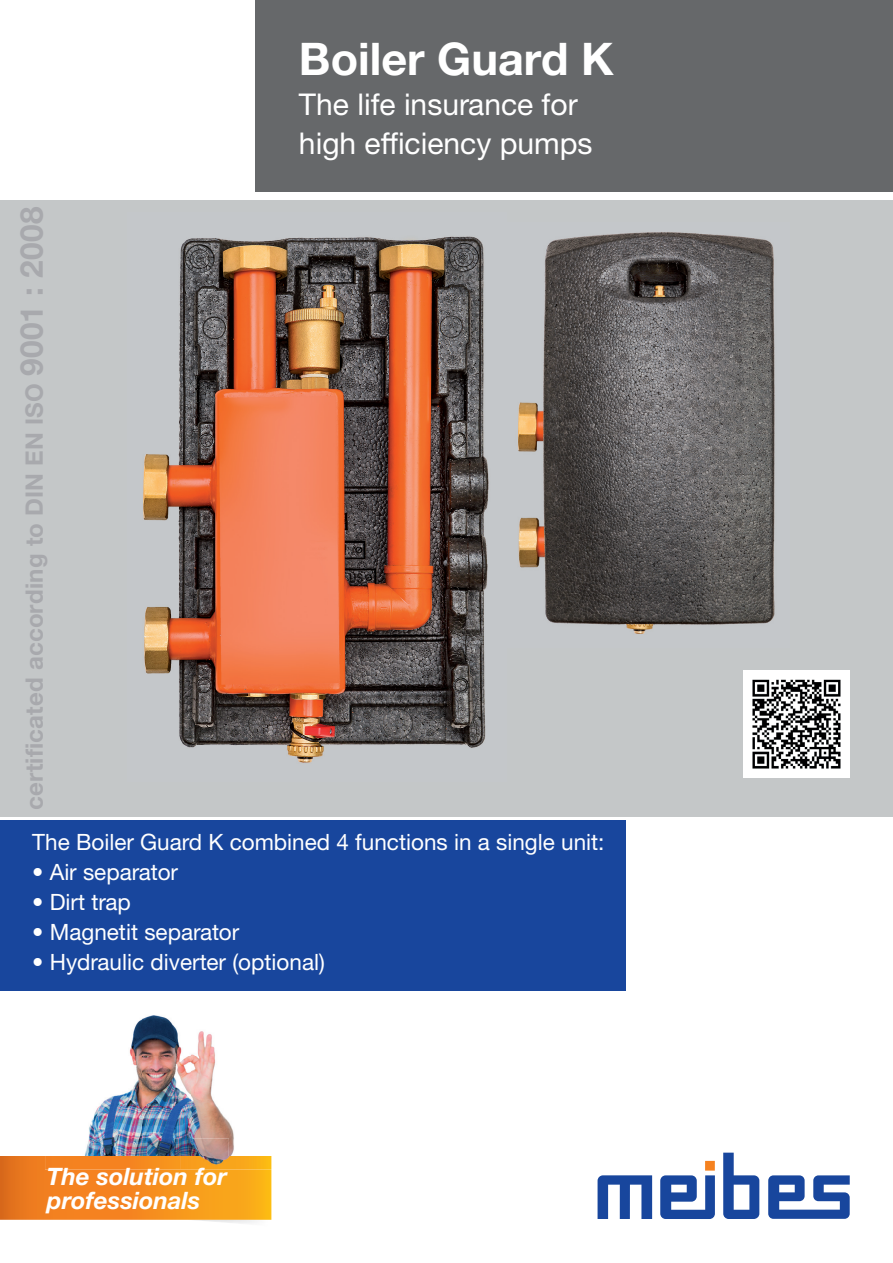
<style>
.page{position:relative;width:893px;height:1263px;background:#fff}
.page>*{position:absolute;margin:0;border:0;box-sizing:border-box;transform-origin:0 0}
.t1{font:700 45px "Helvetica Neue LTW1 G";color:#fff}
.t2{font:30px/39px "Helvetica Neue LTW1 G";color:#fff}
.t3{font:700 24px "Helvetica Neue LTW1 G";letter-spacing:.01em;color:#a8a9ad}
.t4{font:italic 700 24px/24px "Helvetica Neue LTW1 G";color:#fff}
.t5{font:22.5px "Helvetica Neue LTW1 G";color:#fff}
.s1{font-size:31.5px}
</style>
<div class="page">
<div style="left:0;top:200px;width:893px;height:616px;background:#c4c7c8"></div>
<div style="left:255px;top:0;width:638px;height:192px;background:#66686a"></div>
<div style="left:0;top:821px;width:625px;height:170px;background:#18469d"></div>
<img style="left:518px;top:232px;width:257px;height:402px">
<img style="left:143px;top:236px;width:346px;height:527px">
<svg style="left:598px;top:1175px;width:54px;height:44px"></svg>
<svg style="left:723px;top:1152px;width:36px;height:67px"></svg>
<svg style="left:768px;top:1175px;width:82px;height:44px"></svg>
<svg style="left:660px;top:1161px;width:55px;height:58px"></svg>
<img style="left:100px;top:1015px;width:117px;height:91px">
<img style="left:85px;top:1106px;width:58px;height:50px">
<img style="left:143px;top:1106px;width:49px;height:32px">
<img style="left:192px;top:1106px;width:42px;height:50px">
<img style="left:122px;top:1138px;width:107px;height:18px">
<svg style="left:0;top:1156px;width:272px;height:64px;background:#f28e1f"></svg>
<img style="left:743px;top:671px;width:106px;height:106px">
<h1 class="t1" style="left:299px;top:31px;width:316px">Boiler Guard K</h1>
<p class="t3" style="left:19px;top:810px;width:605px;rotate:-90deg">certificated according to DIN EN ISO <span class="s1">9001 : 2008</span></p>
<h2 class="t2" style="left:299px;top:85px;width:295px">The life insurance for high efficiency pumps</h2>
<p class="t5" style="left:32px;top:828px;width:574px">The Boiler Guard K combined 4 functions in a single unit:</p>
<p class="t5" style="left:32px;top:858px;width:147px">• Air separator</p>
<p class="t5" style="left:32px;top:888px;width:100px">• Dirt trap</p>
<p class="t5" style="left:32px;top:918px;width:209px">• Magnetit separator</p>
<p class="t5" style="left:32px;top:948px;width:294px">• Hydraulic diverter (optional)</p>
<p class="t4" style="left:47px;top:1164px;width:182px">The solution for professionals</p>
</div>
